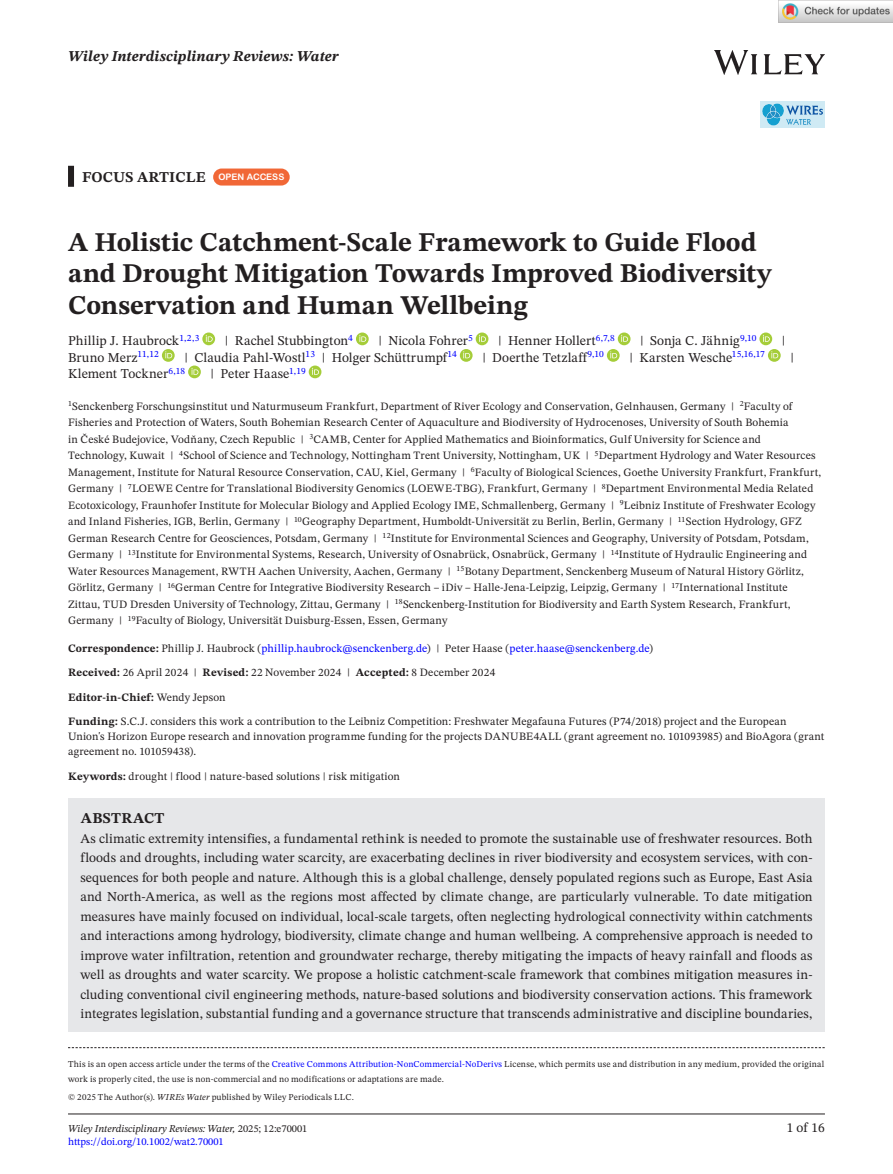
<style>
.page{position:relative;width:893px;height:1174px;background:#fff}
.page>*{position:absolute;margin:0;border:0;box-sizing:border-box;transform-origin:0 0}
.t1{font:700 27px/31.5px "STIX Two Text";color:#231f20}
.t2{font:italic 700 15px "STIX Two Text";letter-spacing:.01em;color:#231f20}
.t3{font:700 15px "STIX Two Text";letter-spacing:.01em;color:#231f20}
.t4{font:13.5px/19.5px "STIX Two Text";letter-spacing:.005em;color:#231f20;text-align:justify}
.t5{font:11.25px/16.5px "STIX Two Text";letter-spacing:.015em;color:#231f20}
.t6{font:italic 10.5px "STIX Two Text";color:#231f20}
.t7{font:10.5px "STIX Two Text";color:#00f}
.t8{font:9px/15px "STIX Two Text";letter-spacing:.02em;color:#231f20}
.s1{font-family:"Arial Rounded MT Bold";font-weight:400;font-size:9px;color:#fff}
.s2{font-weight:700}
.s3{color:#00f}
.s4{font-style:italic}
.s5{font-style:normal}
</style>
<div class="page">
<hr style="left:68px;top:1113px;width:757px;height:1px;background:#231f20">
<img style="left:714px;top:51px;width:111px;height:23px">
<div style="left:760px;top:101px;width:65px;height:27px;background:#cfeaf4"></div>
<svg style="left:762px;top:103px;width:61px;height:23px"></svg>
<div style="left:68px;top:166px;width:6px;height:21px;background:#231f20"></div>
<div style="left:68px;top:798px;width:757px;height:42px;background:#e6e7e9"></div>
<div style="left:68px;top:817px;width:757px;height:214px;background:#e6e7e9"></div>
<div style="left:213px;top:168px;width:77px;height:17px;background:#f16736;border-radius:9px"></div>
<svg style="left:202px;top:332px;width:13px;height:13px"></svg>
<svg style="left:206px;top:335px;width:7px;height:7px"></svg>
<svg style="left:356px;top:332px;width:13px;height:13px"></svg>
<svg style="left:359px;top:335px;width:7px;height:7px"></svg>
<div style="left:476px;top:332px;width:12px;height:13px;background:#a5cd39;border-radius:50%"></div>
<svg style="left:479px;top:335px;width:7px;height:7px"></svg>
<div style="left:618px;top:332px;width:12px;height:13px;background:#a5cd39;border-radius:50%"></div>
<svg style="left:621px;top:335px;width:7px;height:7px"></svg>
<svg style="left:759px;top:332px;width:13px;height:13px"></svg>
<svg style="left:763px;top:335px;width:7px;height:7px"></svg>
<svg style="left:162px;top:349px;width:13px;height:13px"></svg>
<svg style="left:165px;top:351px;width:7px;height:7px"></svg>
<svg style="left:460px;top:349px;width:13px;height:13px"></svg>
<svg style="left:463px;top:351px;width:7px;height:7px"></svg>
<svg style="left:607px;top:349px;width:13px;height:13px"></svg>
<svg style="left:610px;top:351px;width:7px;height:7px"></svg>
<svg style="left:768px;top:349px;width:13px;height:13px"></svg>
<svg style="left:771px;top:351px;width:7px;height:7px"></svg>
<svg style="left:188px;top:365px;width:13px;height:13px"></svg>
<svg style="left:192px;top:368px;width:6px;height:7px"></svg>
<div style="left:309px;top:365px;width:12px;height:13px;background:#a5cd39;border-radius:50%"></div>
<svg style="left:312px;top:368px;width:7px;height:7px"></svg>
<svg style="left:68px;top:1047px;width:757px;height:1px"></svg>
<img style="left:779px;top:0;width:114px;height:23px">
<h2 class="t2" style="left:68px;top:46px;width:272px">Wiley Interdisciplinary Reviews: Water</h2>
<h2 class="t3" style="left:82px;top:166px;width:204px">FOCUS ARTICLE <span class="s1">OPEN ACCESS</span></h2>
<h1 class="t1" style="left:68px;top:227px;width:705px">A Holistic Catchment-Scale Framework to Guide Flood and Drought Mitigation Towards Improved Biodiversity<br>Conservation and Human Wellbeing</h1>
<p class="t4" style="left:68px;top:331px;width:133px">Phillip J. Haubrock<sup>1,2,3</sup></p>
<p class="t4" style="left:225px;top:331px;width:130px">| Rachel Stubbington<sup>4</sup></p>
<p class="t4" style="left:378px;top:331px;width:96px">| Nicola Fohrer<sup>5</sup></p>
<p class="t4" style="left:498px;top:331px;width:118px">| Henner Hollert<sup>6,7,8</sup></p>
<p class="t4" style="left:640px;top:331px;width:118px">| Sonja C. Jähnig<sup>9,10</sup></p>
<p class="t4" style="left:782px;top:331px;width:5px">|</p>
<p class="t4" style="left:68px;top:347px;width:92px">Bruno Merz<sup>11,12</sup></p>
<p class="t4" style="left:184px;top:347px;width:274px">| Claudia Pahl-Wostl<sup>13</sup> | Holger Schüttrumpf<sup>14</sup></p>
<p class="t4" style="left:482px;top:347px;width:123px">| Doerthe Tetzlaff<sup>9,10</sup></p>
<p class="t4" style="left:629px;top:347px;width:137px">| Karsten Wesche<sup>15,16,17</sup></p>
<p class="t4" style="left:790px;top:347px;width:5px">|</p>
<p class="t4" style="left:68px;top:364px;width:119px">Klement Tockner<sup>6,18</sup></p>
<p class="t4" style="left:211px;top:364px;width:97px">| Peter Haase<sup>1,19</sup></p>
<p class="t5" style="left:68px;top:398px;width:755px"><sup>1</sup>Senckenberg Forschungsinstitut und Naturmuseum Frankfurt, Department of River Ecology and Conservation, Gelnhausen, Germany | <sup>2</sup>Faculty of Fisheries and Protection of Waters, South Bohemian Research Center of Aquaculture and Biodiversity of Hydrocenoses, University of South Bohemia<br>in České Budejovice, Vodňany, Czech Republic | <sup>3</sup>CAMB, Center for Applied Mathematics and Bioinformatics, Gulf University for Science and Technology, Kuwait | <sup>4</sup>School of Science and Technology, Nottingham Trent University, Nottingham, UK | <sup>5</sup>Department Hydrology and Water Resources Management, Institute for Natural Resource Conservation, CAU, Kiel, Germany | <sup>6</sup>Faculty of Biological Sciences, Goethe University Frankfurt, Frankfurt, Germany | <sup>7</sup>LOEWE Centre for Translational Biodiversity Genomics (LOEWE-TBG), Frankfurt, Germany | <sup>8</sup>Department Environmental Media Related Ecotoxicology, Fraunhofer Institute for Molecular Biology and Applied Ecology IME, Schmallenberg, Germany | <sup>9</sup>Leibniz Institute of Freshwater Ecology and Inland Fisheries, IGB, Berlin, Germany | <sup>10</sup>Geography Department, Humboldt-Universität zu Berlin, Berlin, Germany | <sup>11</sup>Section Hydrology, GFZ German Research Centre for Geosciences, Potsdam, Germany | <sup>12</sup>Institute for Environmental Sciences and Geography, University of Potsdam, Potsdam, Germany | <sup>13</sup>Institute for Environmental Systems, Research, University of Osnabrück, Osnabrück, Germany | <sup>14</sup>Institute of Hydraulic Engineering and Water Resources Management, RWTH Aachen University, Aachen, Germany | <sup>15</sup>Botany Department, Senckenberg Museum of Natural History Görlitz, Görlitz, Germany | <sup>16</sup>German Centre for Integrative Biodiversity Research – iDiv – Halle-Jena-Leipzig, Leipzig, Germany | <sup>17</sup>International Institute Zittau, TUD Dresden University of Technology, Zittau, Germany | <sup>18</sup>Senckenberg-Institution for Biodiversity and Earth System Research, Frankfurt, Germany | <sup>19</sup>Faculty of Biology, Universität Duisburg-Essen, Essen, Germany</p>
<p class="t5" style="left:68px;top:636px;width:587px;line-height:24px"><span class="s2">Correspondence:</span> Phillip J. Haubrock (<span class="s3">phillip.haubrock@senckenberg.de</span>) | Peter Haase (<span class="s3">peter.haase@senckenberg.de</span>)<br><span class="s2">Received:</span> 26 April 2024 | <span class="s2">Revised:</span> 22 November 2024 | <span class="s2">Accepted:</span> 8 December 2024</p>
<p class="t5" style="left:68px;top:685px;width:720px;line-height:24px"><span class="s2">Editor-in-Chief:</span> Wendy Jepson<br><span class="s2">Funding:</span> S.C.J. considers this work a contribution to the Leibniz Competition: Freshwater Megafauna Futures (P74/2018) project and the European</p>
<p class="t5" style="left:68px;top:728px;width:758px;line-height:15px">Union's Horizon Europe research and innovation programme funding for the projects DANUBE4ALL (grant agreement no. 101093985) and BioAgora (grant agreement no. 101059438).</p>
<p class="t5" style="left:68px;top:767px;width:333px"><span class="s2">Keywords:</span> drought | flood | nature-based solutions | risk mitigation</p>
<h2 class="t3" style="left:81px;top:807px;width:85px">ABSTRACT</h2>
<p class="t4" style="left:80px;top:828px;width:734px">As climatic extremity intensifies, a fundamental rethink is needed to promote the sustainable use of freshwater resources. Both floods and droughts, including water scarcity, are exacerbating declines in river biodiversity and ecosystem services, with con&shy;sequences for both people and nature. Although this is a global challenge, densely populated regions such as Europe, East Asia and North-America, as well as the regions most affected by climate change, are particularly vulnerable. To date mitigation measures have mainly focused on individual, local-scale targets, often neglecting hydrological connectivity within catchments and interactions among hydrology, biodiversity, climate change and human wellbeing. A comprehensive approach is needed to improve water infiltration, retention and groundwater recharge, thereby mitigating the impacts of heavy rainfall and floods as well as droughts and water scarcity. We propose a holistic catchment-scale framework that combines mitigation measures in&shy;cluding conventional civil engineering methods, nature-based solutions and biodiversity conservation actions. This framework integrates legislation, substantial funding and a governance structure that transcends administrative and discipline boundaries,</p>
<p class="t8" style="left:68px;top:1056px;width:758px">This is an open access article under the terms of the <span class="s3">Creative Commons Attribution-NonCommercial-NoDerivs</span> License, which permits use and distribution in any medium, provided the original work is properly cited, the use is non-commercial and no modifications or adaptations are made.</p>
<p class="t8" style="left:68px;top:1089px;width:287px">© 2025 The Author(s). <span class="s4">WIREs Water</span> published by Wiley Periodicals LLC.</p>
<p class="t6" style="left:68px;top:1121px;width:241px">Wiley Interdisciplinary Reviews: Water, <span class="s5">2025; 12:e70001</span></p>
<p class="t4" style="left:787px;top:1118px;width:40px">1 of 16</p>
<p class="t7" style="left:68px;top:1134px;width:157px">https://doi.org/10.1002/wat2.70001</p>
</div>
